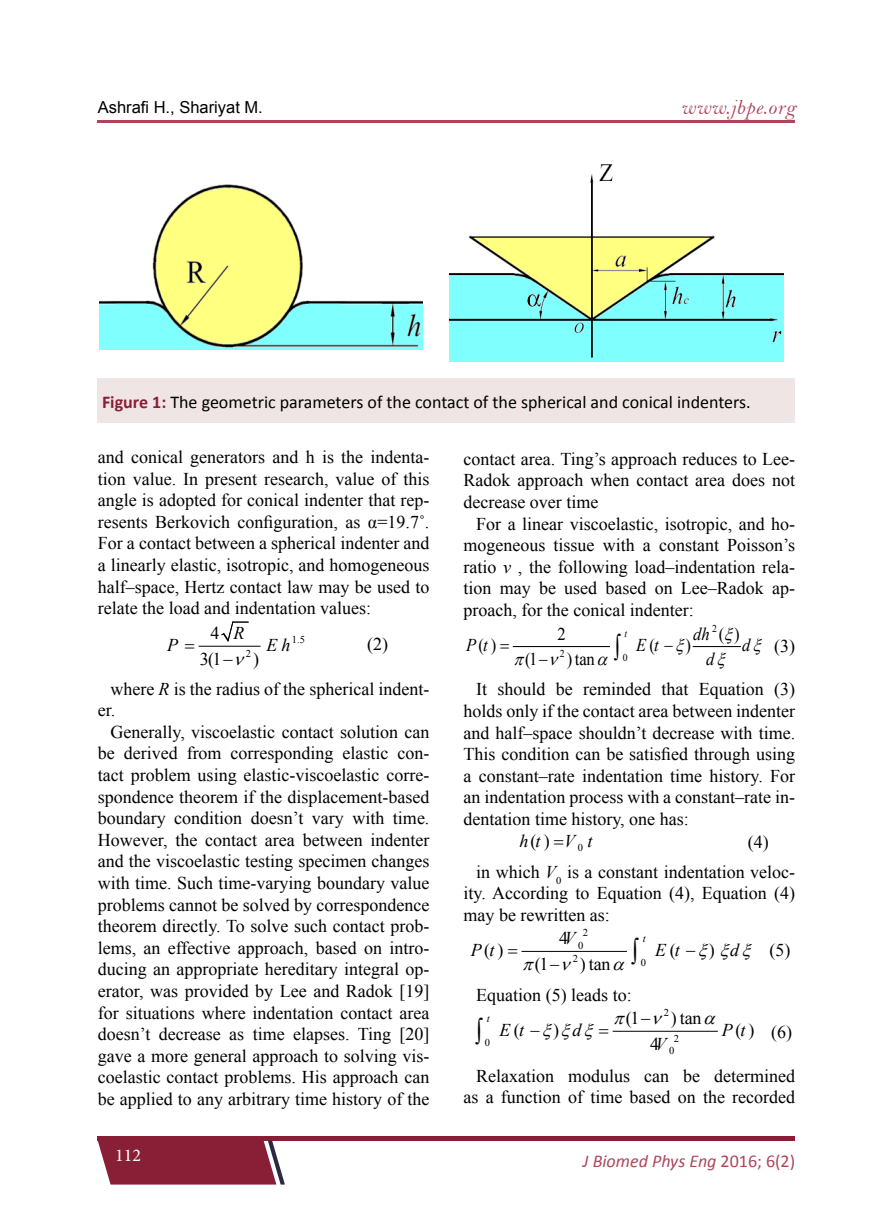
<style>
.page{position:relative;width:893px;height:1212px;background:#fff}
.page>*{position:absolute;margin:0;border:0;box-sizing:border-box;transform-origin:0 0}
.t1{font:21px "Bell MT Italic";letter-spacing:.03em;color:#ad465c}
.t2{font:18px/21.6px "Times New Roman";color:#000;text-align:justify}
.t3{font:18px "Calibri";color:#000}
.t4{font:italic 18px "Calibri";color:#ad465c}
.t5{font:italic 18px "Times New Roman";color:#000}
.t6{font:18px "Times New Roman";color:#000;scale:.92 1}
.t7{font:italic 18px "Times New Roman";color:#000;scale:.92 1}
.t8{font:18px "Minion Pro";color:#fff}
.t9{font:16.5px "Arial";color:#000}
.t10{font:10.5px/12.8px "Times New Roman";color:#000;text-align:center}
.t11{font:10.5px "Times New Roman";color:#000;scale:.92 1}
.t12{font:italic 10.5px "Times New Roman";color:#000}
.t13{font:italic 10.5px "Times New Roman";color:#000;scale:.92 1}
.s1{font-weight:700;color:#891f36}
.s2{font-style:italic}
.s3{font-style:normal}
</style>
<div class="page">
<div style="left:98px;top:1136px;width:697px;height:5px;background:#891f36"></div>
<svg style="left:98px;top:1141px;width:187px;height:43px;background:#913348"></svg>
<hr style="left:98px;top:120px;width:697px;height:2px;background:#ad465c">
<img style="left:99px;top:184px;width:324px;height:165px">
<img style="left:450px;top:164px;width:333px;height:197px">
<div style="left:98px;top:379px;width:697px;height:44px;background:#f0e5e5"></div>
<svg style="left:221px;top:621px;width:27px;height:21px"></svg>
<hr style="left:199px;top:646px;width:61px;height:1px;background:#000">
<hr style="left:513px;top:646px;width:96px;height:1px;background:#000">
<hr style="left:693px;top:646px;width:47px;height:1px;background:#000">
<hr style="left:522px;top:951px;width:104px;height:1px;background:#000">
<hr style="left:613px;top:1031px;width:104px;height:1px;background:#000">
<svg style="left:597px;top:646px;width:13px;height:2px"></svg>
<svg style="left:613px;top:950px;width:14px;height:2px"></svg>
<p class="t9" style="left:98px;top:97px;width:167px">Ashrafi H., Shariyat M.</p>
<p class="t1" style="left:681px;top:94px;width:116px">www.jbpe.org</p>
<p class="t3" style="left:102px;top:390px;width:650px"><span class="s1">Figure 1:</span> The geometric parameters of the contact of the spherical and conical indenters.</p>
<p class="t2" style="left:98px;top:446px;width:333px">and conical generators and h is the indenta&shy;tion value. In present research, value of this angle is adopted for conical indenter that rep&shy;resents Berkovich configuration, as α=19.7˚.<br>For a contact between a spherical indenter and a linearly elastic, isotropic, and homogeneous half–space, Hertz contact law may be used to relate the load and indentation values:</p>
<p class="t10" style="left:292px;top:633px;width:15px">1.5</p>
<p class="t10" style="left:246px;top:647px;width:7px">2</p>
<p class="t2" style="left:463px;top:448px;width:333px">contact area. Ting’s approach reduces to Lee-Radok approach when contact area does not decrease over time</p>
<p class="t2" style="left:463px;top:512px;width:333px;text-indent:13px">For a linear viscoelastic, isotropic, and ho&shy;mogeneous tissue with a constant Poisson’s ratio <span class="s2">v</span> , the following load–indentation rela&shy;tion may be used based on Lee–Radok ap&shy;proach, for the conical indenter:</p>
<p class="t11" style="left:712px;top:621px;width:7px">2</p>
<p class="t11" style="left:560px;top:646px;width:7px">2</p>
<p class="t11" style="left:623px;top:650px;width:7px">0</p>
<p class="t2" style="left:200px;top:620px;width:35px;line-height:25.3px;text-align:center">4<br>3(1−</p>
<p class="t6" style="left:557px;top:621px;width:11px">2</p>
<p class="t6" style="left:719px;top:621px;width:24px">( )</p>
<p class="t13" style="left:625px;top:627px;width:4px">t</p>
<p class="t7" style="left:693px;top:621px;width:20px">dh</p>
<p class="t5" style="left:234px;top:621px;width:12px">R</p>
<p class="t5" style="left:167px;top:632px;width:12px">P</p>
<p class="t5" style="left:267px;top:632px;width:25px">Eh</p>
<p class="t2" style="left:367px;top:632px;width:22px">(2)</p>
<p class="t2" style="left:98px;top:677px;width:333px;text-indent:13px">where <span class="s2">R</span> is the radius of the spherical indent&shy;er.</p>
<p class="t2" style="left:98px;top:721px;width:333px;text-indent:13px">Generally, viscoelastic contact solution can be derived from corresponding elastic con&shy;tact problem using elastic-viscoelastic corre&shy;spondence theorem if the displacement-based boundary condition doesn’t vary with time.<br>However, the contact area between indenter and the viscoelastic testing specimen changes with time. Such time-varying boundary value problems cannot be solved by correspondence theorem directly. To solve such contact prob&shy;lems, an effective approach, based on intro&shy;ducing an appropriate hereditary integral op&shy;erator, was provided by Lee and Radok [19] for situations where indentation contact area doesn’t decrease as time elapses. Ting [20] gave a more general approach to solving vis&shy;coelastic contact problems. His approach can be applied to any arbitrary time history of the</p>
<p class="t7" style="left:466px;top:633px;width:25px">P t</p>
<p class="t7" style="left:636px;top:633px;width:42px">E t −</p>
<p class="t7" style="left:742px;top:633px;width:11px">d</p>
<p class="t7" style="left:706px;top:647px;width:11px">d</p>
<p class="t6" style="left:478px;top:633px;width:21px">( )</p>
<p class="t6" style="left:649px;top:633px;width:8px">(</p>
<p class="t6" style="left:685px;top:633px;width:8px">)</p>
<p class="t6" style="left:525px;top:647px;width:26px">(1−</p>
<p class="t6" style="left:567px;top:647px;width:32px">) tan</p>
<p class="t2" style="left:774px;top:635px;width:22px">(3)</p>
<p class="t2" style="left:463px;top:678px;width:333px;text-indent:13px">It should be reminded that Equation (3) holds only if the contact area between indenter and half–space shouldn’t decrease with time.<br>This condition can be satisfied through using a constant–rate indentation time history. For an indentation process with a constant–rate in&shy;dentation time history, one has:</p>
<p class="t10" style="left:578px;top:841px;width:7px">0</p>
<p class="t2" style="left:253px;top:648px;width:7px">)</p>
<p class="t5" style="left:519px;top:828px;width:23px">h t</p>
<p class="t5" style="left:564px;top:828px;width:30px">V t</p>
<p class="t2" style="left:531px;top:829px;width:21px">( )</p>
<p class="t2" style="left:476px;top:826px;width:320px;line-height:30px;text-indent:271px">(4)<br>in which <span class="s2">V</span><sub>0</sub> is a constant indentation veloc-</p>
<p class="t2" style="left:463px;top:882px;width:333px">ity. According to Equation (4), Equation (4) may be rewritten as:</p>
<p class="t10" style="left:578px;top:926px;width:11px">2<br>0</p>
<p class="t10" style="left:573px;top:952px;width:7px">2</p>
<p class="t10" style="left:641px;top:956px;width:7px">0</p>
<p class="t2" style="left:559px;top:927px;width:10px">4</p>
<p class="t5" style="left:564px;top:926px;width:12px">V</p>
<p class="t12" style="left:643px;top:931px;width:4px">t</p>
<p class="t5" style="left:471px;top:937px;width:25px">P t</p>
<p class="t5" style="left:655px;top:937px;width:42px">E t −</p>
<p class="t5" style="left:730px;top:937px;width:10px">d</p>
<p class="t2" style="left:769px;top:938px;width:22px">(5)</p>
<p class="t2" style="left:476px;top:983px;width:157px">Equation (5) leads to:</p>
<p class="t10" style="left:664px;top:1006px;width:7px">2</p>
<p class="t10" style="left:674px;top:1032px;width:7px">2</p>
<p class="t10" style="left:485px;top:1035px;width:7px">0</p>
<p class="t10" style="left:669px;top:1044px;width:7px">0</p>
<p class="t2" style="left:484px;top:939px;width:21px">( )</p>
<p class="t2" style="left:670px;top:939px;width:7px">(</p>
<p class="t2" style="left:709px;top:939px;width:7px">)</p>
<p class="t2" style="left:535px;top:953px;width:26px">(1−</p>
<p class="t2" style="left:580px;top:953px;width:32px">) tan</p>
<p class="t2" style="left:626px;top:1007px;width:26px">(1−</p>
<p class="t2" style="left:671px;top:1007px;width:32px">) tan</p>
<p class="t12" style="left:487px;top:1011px;width:4px">t</p>
<p class="t2" style="left:514px;top:1019px;width:7px">(</p>
<p class="t2" style="left:553px;top:1019px;width:7px">)</p>
<p class="t2" style="left:735px;top:1019px;width:21px">( )</p>
<p class="t2" style="left:650px;top:1033px;width:10px">4</p>
<p class="t5" style="left:499px;top:1017px;width:42px">E t −</p>
<p class="t5" style="left:572px;top:1017px;width:10px">d</p>
<p class="t5" style="left:722px;top:1017px;width:25px">P t</p>
<p class="t5" style="left:656px;top:1031px;width:12px">V</p>
<p class="t2" style="left:771px;top:1021px;width:22px">(6)</p>
<p class="t2" style="left:463px;top:1064px;width:333px;text-align:right">Relaxation modulus can be determined as a function of time based on the recorded</p>
<p class="t8" style="left:115px;top:1143px;width:27px">112</p>
<p class="t4" style="left:583px;top:1148px;width:214px">J Biomed Phys Eng <span class="s3">2016; 6(2)</span></p>
</div>
